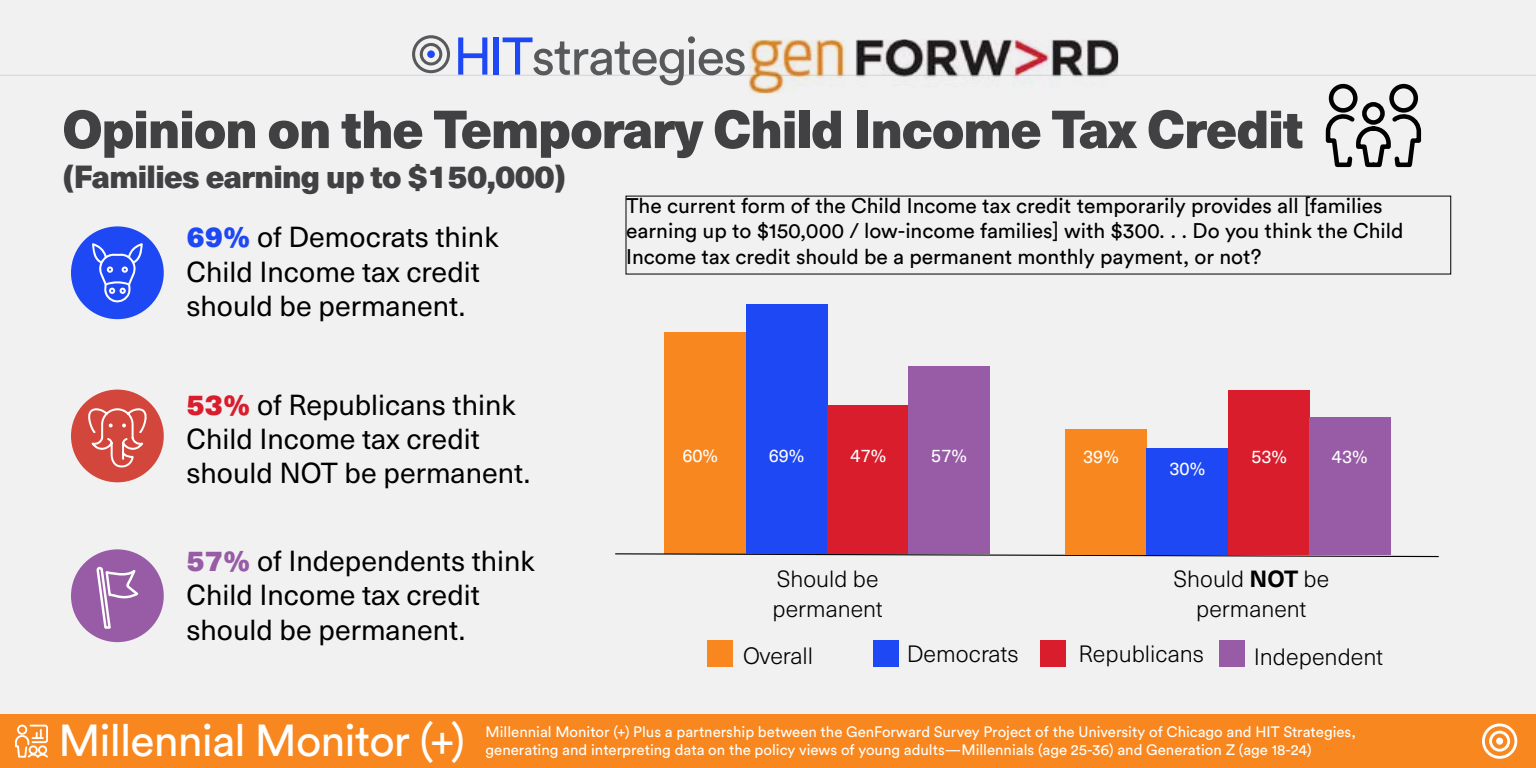
<style>
.page{position:relative;width:1536px;height:768px;background:#f1f1f2}
.page>*{position:absolute;margin:0;border:0;box-sizing:border-box;transform-origin:0 0}
.t1{font:900 52.5px "Neue Haas Unica Pro";letter-spacing:-.02em;color:#414042}
.t2{font:52.35px "Circular Std";letter-spacing:-.03em;color:#58595b}
.t3{font:44.4px "Circular Std";letter-spacing:-.02em;color:#fff}
.t4{font:900 31.5px "Neue Haas Unica Pro";letter-spacing:-.02em;color:#414042}
.t5{font:28.5px/34.2px "Neue Haas Unica Pro";color:#000}
.t6{font:300 23.25px "Neue Haas Unica Pro";color:#000}
.t7{font:300 23.1px/30px "Neue Haas Unica Pro";color:#000}
.t8{font:21px/25.2px "Circular Std";color:#000}
.t9{font:18px "Neue Haas Unica Pro";color:#fff}
.t10{font:15px/18px "Circular Std";color:#fff}
.s1{color:#1d48f3}
.s2{font-weight:900;color:#1d48f3}
.s3{font-weight:900;color:#d91d2c}
.s4{font-weight:900;color:#975ca5}
.s5{font-weight:700}
</style>
<div class="page">
<div style="left:0;top:714px;width:1536px;height:54px;background:#f8871f"></div>
<svg style="left:15px;top:724px;width:33px;height:34px"></svg>
<div style="left:1482px;top:723px;width:35px;height:36px;border:3px solid #fff;border-radius:50%"></div>
<div style="left:1489px;top:731px;width:21px;height:21px;border:3px solid #fff;border-radius:50%"></div>
<div style="left:1496px;top:738px;width:7px;height:7px;background:#fff;border-radius:50%"></div>
<div style="left:664px;top:332px;width:82px;height:222px;background:#f8871f"></div>
<svg style="left:615px;top:553px;width:824px;height:5px"></svg>
<div style="left:746px;top:304px;width:82px;height:250px;background:#1d48f3"></div>
<div style="left:828px;top:405px;width:81px;height:149px;background:#d91d2c"></div>
<div style="left:908px;top:366px;width:82px;height:188px;background:#975ca5"></div>
<div style="left:1065px;top:429px;width:81px;height:126px;background:#f8871f"></div>
<div style="left:1146px;top:449px;width:82px;height:106px;background:#1d48f3"></div>
<div style="left:1228px;top:391px;width:82px;height:164px;background:#d91d2c"></div>
<div style="left:1309px;top:418px;width:82px;height:137px;background:#975ca5"></div>
<div style="left:707px;top:641px;width:25px;height:26px;background:#f8871f"></div>
<div style="left:873px;top:641px;width:25px;height:26px;background:#1d48f3"></div>
<div style="left:1040px;top:641px;width:25px;height:26px;background:#d91d2c"></div>
<div style="left:1219px;top:641px;width:26px;height:26px;background:#975ca5"></div>
<svg style="left:71px;top:226px;width:93px;height:93px"></svg>
<div style="left:71px;top:390px;width:93px;height:92px;background:#d3463c;border-radius:50%"></div>
<svg style="left:80px;top:407px;width:74px;height:60px"></svg>
<div style="left:71px;top:549px;width:93px;height:93px;background:#975ca5;border-radius:50%"></div>
<svg style="left:96px;top:566px;width:43px;height:63px"></svg>
<svg style="left:1325px;top:83px;width:97px;height:85px"></svg>
<hr style="left:0;top:75px;width:1536px;height:1px;background:#d1d3d4">
<div style="left:412px;top:35px;width:38px;height:38px;border:3px solid #58595b;border-radius:50%"></div>
<div style="left:420px;top:43px;width:22px;height:23px;border:3px solid #58595b;border-radius:50%"></div>
<div style="left:427px;top:50px;width:8px;height:8px;background:#1d48f3;border-radius:50%"></div>
<img style="left:749px;top:40px;width:369px;height:54px">
<h2 class="t2" style="left:453px;top:24px;width:295px"><span class="s1">HIT</span>strategies</h2>
<h1 class="t1" style="left:62px;top:96px;width:1243px">Opinion on the Temporary Child Income Tax Credit</h1>
<h3 class="t4" style="left:63px;top:157px;width:505px">(Families earning up to $150,000)</h3>
<h3 class="t5" style="left:186px;top:221px;width:314px"><span class="s2">69%</span> of Democrats think<br>Child Income tax credit should be permanent.</h3>
<h3 class="t5" style="left:186px;top:388px;width:345px"><span class="s3">53%</span> of Republicans think<br>Child Income tax credit should NOT be permanent.</h3>
<h3 class="t5" style="left:186px;top:544px;width:350px"><span class="s4">57%</span> of Independents think<br>Child Income tax credit should be permanent.</h3>
<h3 class="t8" style="left:626px;top:193px;width:779px">The current form of the Child Income tax credit temporarily provides all [families earning up to $150,000 / low-income families] with $300. . . Do you think the Child<br>Income tax credit should be a permanent monthly payment, or not?</h3>
<p class="t9" style="left:682px;top:445px;width:37px">60%</p>
<p class="t9" style="left:769px;top:445px;width:37px">69%</p>
<p class="t9" style="left:851px;top:445px;width:37px">47%</p>
<p class="t9" style="left:931px;top:445px;width:37px">57%</p>
<p class="t9" style="left:1083px;top:446px;width:37px">39%</p>
<p class="t9" style="left:1169px;top:458px;width:37px">30%</p>
<p class="t9" style="left:1251px;top:446px;width:37px">53%</p>
<p class="t9" style="left:1332px;top:446px;width:37px">43%</p>
<h3 class="t7" style="left:773px;top:564px;width:112px">Should be permanent</h3>
<h3 class="t7" style="left:1173px;top:564px;width:157px;text-align:center">Should <span class="s5">NOT</span> be permanent</h3>
<h3 class="t6" style="left:743px;top:642px;width:72px">Overall</h3>
<h3 class="t6" style="left:907px;top:640px;width:114px">Democrats</h3>
<h3 class="t6" style="left:1079px;top:640px;width:127px">Republicans</h3>
<h3 class="t6" style="left:1254px;top:643px;width:131px">Independent</h3>
<h3 class="t3" style="left:58px;top:713px;width:408px">Millennial Monitor (+)</h3>
<p class="t10" style="left:486px;top:723px;width:872px">Millennial Monitor (+) Plus a partnership between the GenForward Survey Project of the University of Chicago and HIT Strategies, generating and interpreting data on the policy views of young adults—Millennials (age 25-36) and Generation Z (age 18-24)</p>
</div>
